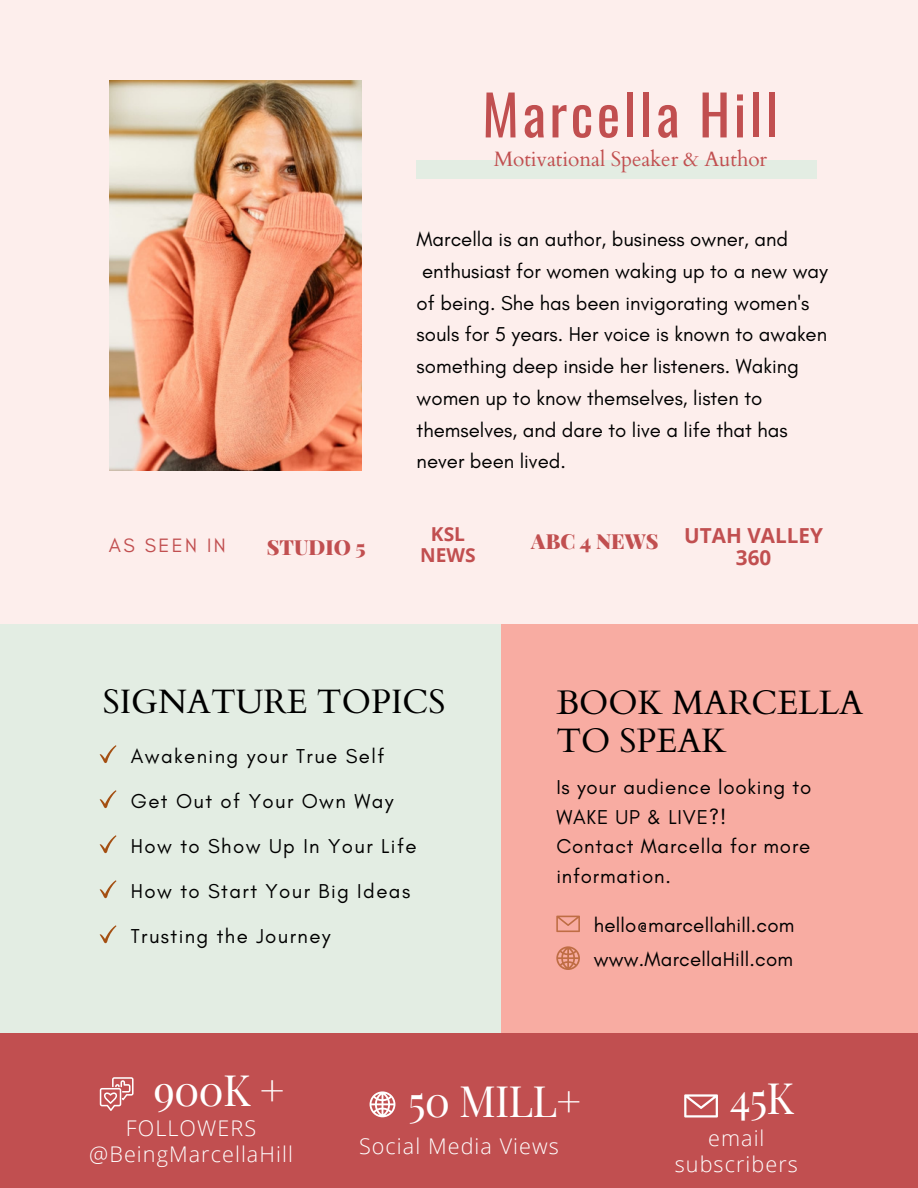
<style>
.page{position:relative;width:918px;height:1188px;background:#fff}
.page>*{position:absolute;margin:0;border:0;box-sizing:border-box;transform-origin:0 0}
.t1{font:55.5px "Oswald";letter-spacing:.06em;color:#c14f50}
.t2{font:42.3px "Playfair Display";letter-spacing:-.02em;color:#fff}
.t3{font:33.9px/38.1px "Cardo";color:#000}
.t4{font:300 21.6px/25.8px "Open Sans";letter-spacing:.05em;color:#fff;text-align:center}
.t5{font:20.85px "Cardo";letter-spacing:-.005em;color:#c14f50}
.t6{font:900 20.85px "Playfair Display";color:#c14f50}
.t7{font:700 20.7px "Open Sans";color:#c14f50}
.t8{font:20.4px/31.8px "Glacial Indifference";color:#000}
.t9{font:20.4px "Glacial Indifference";letter-spacing:.07em;color:#000}
.t10{font:20.4px/29.7px "Glacial Indifference";letter-spacing:.04em;color:#000}
.t11{font:19.8px "Glacial Indifference";letter-spacing:.12em;color:#c14f50}
.t12{font:700 19.2px "Open Sans";color:#c14f50}
</style>
<div class="page">
<div style="left:0;top:0;width:918px;height:636px;background:#fdeeec"></div>
<img style="left:109px;top:80px;width:252px;height:390px">
<div style="left:0;top:624px;width:918px;height:413px;background:#e3ede3"></div>
<div style="left:502px;top:624px;width:416px;height:413px;background:#f8aca2"></div>
<div style="left:0;top:1033px;width:918px;height:155px;background:#c14f50"></div>
<svg style="left:100px;top:745px;width:16px;height:18px"></svg>
<svg style="left:100px;top:790px;width:16px;height:18px"></svg>
<svg style="left:100px;top:835px;width:16px;height:18px"></svg>
<svg style="left:100px;top:880px;width:16px;height:18px"></svg>
<svg style="left:100px;top:925px;width:16px;height:18px"></svg>
<svg style="left:556px;top:946px;width:24px;height:24px"></svg>
<svg style="left:370px;top:1091px;width:25px;height:26px"></svg>
<div style="left:417px;top:161px;width:400px;height:18px;background:#e3ede3"></div>
<svg style="left:100px;top:1077px;width:34px;height:34px"></svg>
<svg style="left:556px;top:916px;width:24px;height:16px"></svg>
<svg style="left:684px;top:1094px;width:34px;height:24px"></svg>
<p class="t1" style="left:482px;top:71px;width:298px">Marcella Hill</p>
<p class="t5" style="left:494px;top:145px;width:275px">Motivational Speaker &amp; Author</p>
<p class="t11" style="left:109px;top:533px;width:118px">AS SEEN IN</p>
<p class="t8" style="left:417px;top:223px;width:413px">Marcella is an author, business owner, and enthusiast for women waking up to a new way of being. She has been invigorating women's souls for 5 years. Her voice is known to awaken something deep inside her listeners. Waking women up to know themselves, listen to themselves, and dare to live a life that has never been lived.</p>
<p class="t12" style="left:431px;top:521px;width:36px">KSL</p>
<p class="t12" style="left:420px;top:541px;width:57px">NEWS</p>
<p class="t6" style="left:267px;top:532px;width:100px">STUDIO 5</p>
<p class="t6" style="left:531px;top:527px;width:129px">ABC 4 NEWS</p>
<p class="t7" style="left:684px;top:521px;width:140px">UTAH VALLEY</p>
<p class="t7" style="left:736px;top:543px;width:37px">360</p>
<p class="t3" style="left:103px;top:684px;width:344px">SIGNATURE TOPICS</p>
<p class="t9" style="left:131px;top:744px;width:255px">Awakening your True Self</p>
<p class="t9" style="left:131px;top:789px;width:264px">Get Out of Your Own Way</p>
<p class="t9" style="left:131px;top:834px;width:287px">How to Show Up In Your Life</p>
<p class="t9" style="left:131px;top:879px;width:281px">How to Start Your Big Ideas</p>
<p class="t9" style="left:131px;top:924px;width:201px">Trusting the Journey</p>
<p class="t3" style="left:556px;top:684px;width:308px">BOOK MARCELLA<br>TO SPEAK</p>
<p class="t10" style="left:556px;top:772px;width:257px">Is your audience looking to<br>WAKE UP &amp; LIVE?!</p>
<p class="t10" style="left:556px;top:831px;width:256px">Contact Marcella for more information.</p>
<p class="t8" style="left:594px;top:909px;width:202px">hello@marcellahill.com</p>
<p class="t8" style="left:594px;top:943px;width:201px">www.MarcellaHill.com</p>
<p class="t2" style="left:153px;top:1061px;width:133px">900K +</p>
<p class="t4" style="left:89px;top:1115px;width:205px">FOLLOWERS @BeingMarcellaHill</p>
<p class="t2" style="left:408px;top:1071px;width:175px">50 MILL+</p>
<p class="t2" style="left:730px;top:1069px;width:66px">45K</p>
<p class="t4" style="left:359px;top:1133px;width:201px">Social Media Views</p>
<p class="t4" style="left:675px;top:1125px;width:125px">email subscribers</p>
</div>
